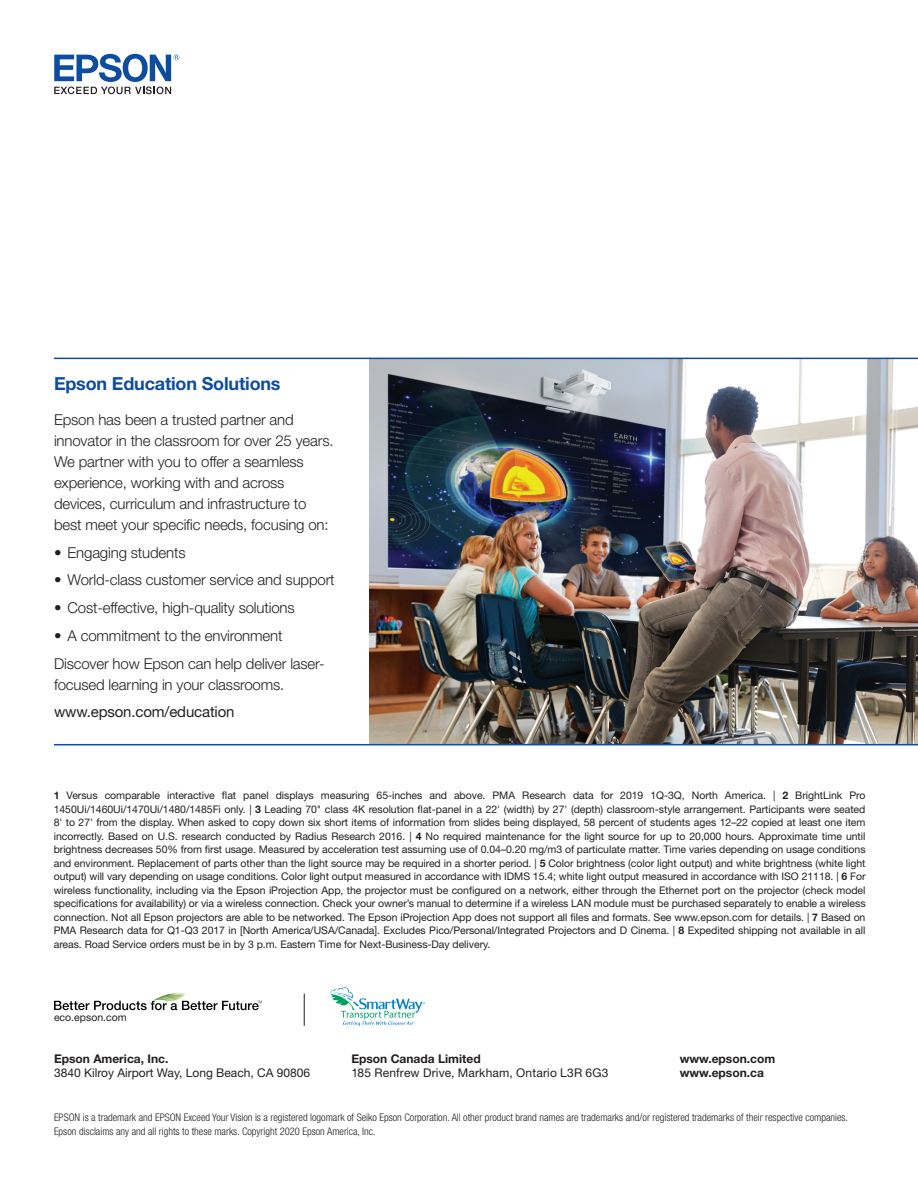
<style>
.page{position:relative;width:918px;height:1188px;background:#fff}
.page>*{position:absolute;margin:0;border:0;box-sizing:border-box;transform-origin:0 0}
.subhead_2{font:700 18px "Helvetica Neue LT Std";letter-spacing:-.01em;color:#0d4da1}
.bullets{font:300 15px/21px "Helvetica Neue LT Std";letter-spacing:-.01em;color:#231f20}
.bullets-2{font:15px "Helvetica Neue LT Std";letter-spacing:-.01em;color:#231f20}
._4{font:12px/14.4px "Helvetica Neue LT Std";color:#231f20}
._5{font:12px/14.4px "Helvetica Neue LT Std";letter-spacing:.015em;color:#231f20}
._6{font:700 12px/14.4px "Helvetica Neue LT Std";color:#231f20}
.t1{font:10.5px/13.5px "Helvetica Neue LT Std";letter-spacing:-.005em;color:#231f20;text-align:justify}
._7{font:300 condensed 10.5px/13.5px "Helvetica Neue LT Std";color:#231f20}
.s1{font-weight:700}
</style>
<div class="page">
<svg style="left:54px;top:54px;width:125px;height:40px"></svg>
<hr style="left:40px;top:48px;width:145px;height:1px;background:#231f20">
<hr style="left:40px;top:144px;width:145px;height:1px;background:#231f20">
<svg style="left:330px;top:987px;width:95px;height:39px"></svg>
<hr style="left:304px;top:994px;width:1px;height:32px;background:#231f20">
<svg style="left:54px;top:993px;width:208px;height:17px"></svg>
<img style="left:369px;top:359px;width:549px;height:385px">
<hr style="left:54px;top:358px;width:864px;height:1px;background:#0d4da1">
<hr style="left:54px;top:744px;width:864px;height:1px;background:#0d4da1">
<p class="subhead_2" style="left:54px;top:373px;width:228px">Epson Education Solutions</p>
<p class="bullets" style="left:54px;top:409px;width:281px">Epson has been a trusted partner and innovator in the classroom for over 25 years.<br>We partner with you to offer a seamless experience, working with and across devices, curriculum and infrastructure to best meet your specific needs, focusing on:</p>
<p class="bullets" style="left:54px;top:541px;width:133px">• Engaging students</p>
<p class="bullets" style="left:54px;top:569px;width:282px">• World-class customer service and support</p>
<p class="bullets" style="left:54px;top:597px;width:242px">• Cost-effective, high-quality solutions</p>
<p class="bullets" style="left:54px;top:625px;width:230px">• A commitment to the environment</p>
<p class="bullets" style="left:54px;top:652px;width:272px">Discover how Epson can help deliver laser&shy;focused learning in your classrooms.</p>
<p class="bullets-2" style="left:54px;top:703px;width:182px">www.epson.com/education</p>
<p class="t1" style="left:54px;top:788px;width:813px"><span class="s1">1</span> Versus comparable interactive flat panel displays measuring 65-inches and above. PMA Research data for 2019 1Q-3Q, North America. | <span class="s1">2</span> BrightLink Pro 1450Ui/1460Ui/1470Ui/1480/1485Fi only. | <span class="s1">3</span> Leading 70" class 4K resolution flat-panel in a 22' (width) by 27' (depth) classroom-style arrangement. Participants were seated 8' to 27' from the display. When asked to copy down six short items of information from slides being displayed, 58 percent of students ages 12–22 copied at least one item incorrectly. Based on U.S. research conducted by Radius Research 2016. | <span class="s1">4</span> No required maintenance for the light source for up to 20,000 hours. Approximate time until brightness decreases 50% from first usage. Measured by acceleration test assuming use of 0.04–0.20 mg/m3 of particulate matter. Time varies depending on usage conditions and environment. Replacement of parts other than the light source may be required in a shorter period. | <span class="s1">5</span> Color brightness (color light output) and white brightness (white light output) will vary depending on usage conditions. Color light output measured in accordance with IDMS 15.4; white light output measured in accordance with ISO 21118. | <span class="s1">6</span> For wireless functionality, including via the Epson iProjection App, the projector must be configured on a network, either through the Ethernet port on the projector (check model specifications for availability) or via a wireless connection. Check your owner’s manual to determine if a wireless LAN module must be purchased separately to enable a wireless connection. Not all Epson projectors are able to be networked. The Epson iProjection App does not support all files and formats. See www.epson.com for details. | <span class="s1">7</span> Based on PMA Research data for Q1-Q3 2017 in [North America/USA/Canada]. Excludes Pico/Personal/Integrated Projectors and D Cinema. | <span class="s1">8</span> Expedited shipping not available in all areas. Road Service orders must be in by 3 p.m. Eastern Time for Next-Business-Day delivery.</p>
<p class="t1" style="left:54px;top:1010px;width:74px">eco.epson.com</p>
<p class="_4" style="left:54px;top:1051px;width:258px"><span class="s1">Epson America, Inc.<br></span>3840 Kilroy Airport Way, Long Beach, CA 90806</p>
<p class="_5" style="left:351px;top:1051px;width:259px"><span class="s1">Epson Canada Limited<br></span>185 Renfrew Drive, Markham, Ontario L3R 6G3</p>
<p class="_6" style="left:680px;top:1051px;width:97px">www.epson.com www.epson.ca</p>
<p class="_7" style="left:54px;top:1111px;width:796px">EPSON is a trademark and EPSON Exceed Your Vision is a registered logomark of Seiko Epson Corporation. All other product brand names are trademarks and/or registered trademarks of their respective companies.<br>Epson disclaims any and all rights to these marks. Copyright 2020 Epson America, Inc.</p>
</div>
